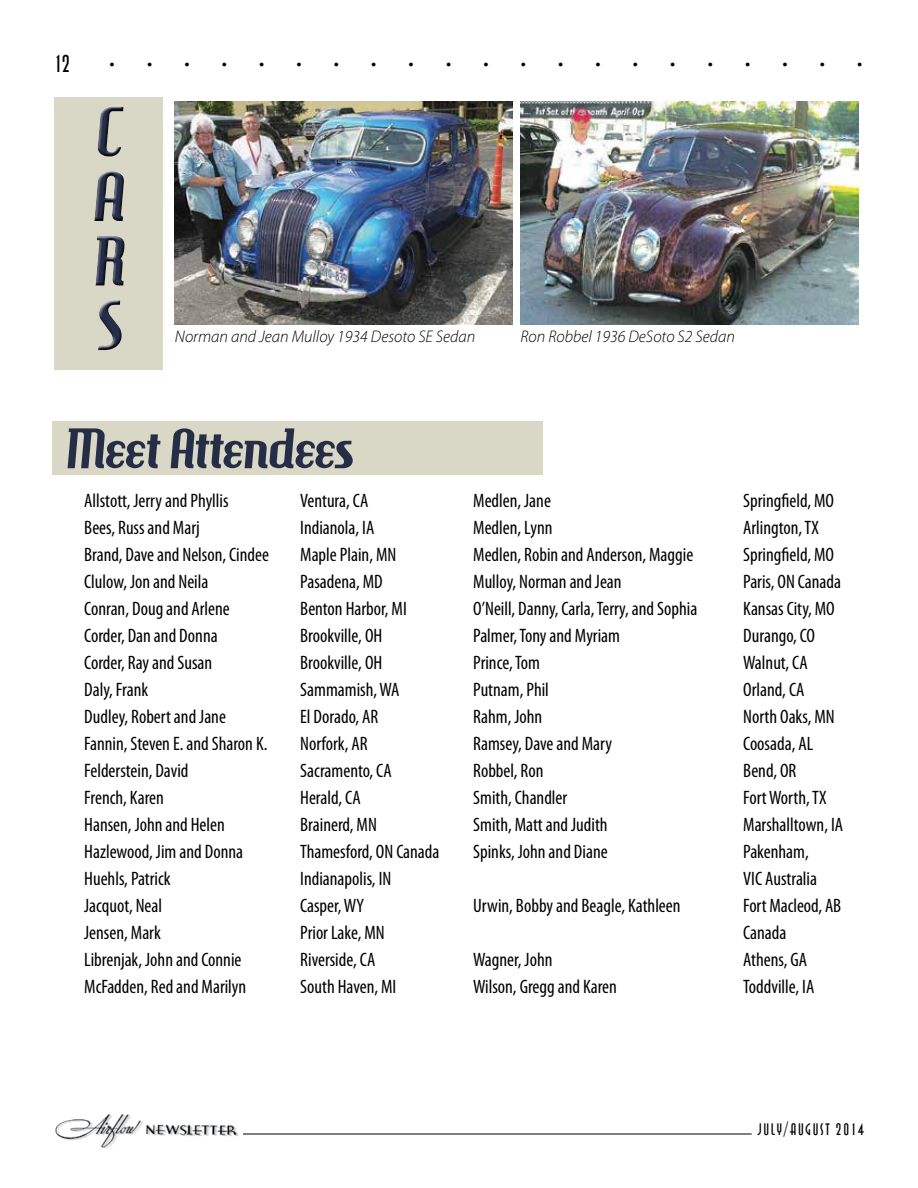
<style>
.page{position:relative;width:918px;height:1188px;background:#fff}
.page>*{position:absolute;margin:0;border:0;box-sizing:border-box;transform-origin:0 0}
.t1{font:67.5px/64.5px "Hamburger Heaven";color:#262d47;text-align:justify}
.t2{font:54px "Hamburger Heaven";color:#262d47}
.t3{font:24px "Anna";color:#000}
.t4{font:300 21px "Myriad Pro";color:#000}
.t5{font:condensed 19.5px/27px "Myriad Pro";color:#000}
.t6{font:italic 300 16.8px "Myriad Pro";color:#000}
.t7{font:16.5px "Anna";letter-spacing:.1em;color:#000}
</style>
<div class="page">
<img style="left:55px;top:1114px;width:184px;height:35px">
<hr style="left:243px;top:1134px;width:509px;height:1px;background:#000">
<div style="left:54px;top:97px;width:108px;height:272px;background:#d9d7c6"></div>
<div style="left:52px;top:421px;width:490px;height:54px;background:#d9d7c6"></div>
<div style="left:92px;top:105px;width:36px;height:248px;background:#000;opacity:.75"></div>
<img style="left:175px;top:102px;width:337px;height:222px">
<img style="left:521px;top:102px;width:337px;height:222px">
<p class="t3" style="left:54px;top:51px;width:18px">12</p>
<p class="t4" style="left:110px;top:50px;width:44px">• •</p>
<p class="t4" style="left:184px;top:50px;width:44px">• •</p>
<p class="t4" style="left:259px;top:50px;width:44px">• •</p>
<p class="t4" style="left:334px;top:50px;width:44px">• •</p>
<p class="t4" style="left:409px;top:50px;width:44px">• •</p>
<p class="t4" style="left:483px;top:50px;width:44px">• •</p>
<p class="t4" style="left:558px;top:50px;width:44px">• •</p>
<p class="t4" style="left:633px;top:50px;width:44px">• •</p>
<p class="t4" style="left:708px;top:50px;width:44px">• •</p>
<p class="t4" style="left:782px;top:50px;width:44px">• •</p>
<p class="t4" style="left:857px;top:50px;width:7px">•</p>
<h1 class="t1" style="left:92px;top:101px;width:34px">C A R S</h1>
<p class="t6" style="left:175px;top:326px;width:302px">Norman and Jean Mulloy 1934 Desoto SE Sedan</p>
<p class="t6" style="left:521px;top:326px;width:216px">Ron Robbel 1936 DeSoto S2 Sedan</p>
<p class="t2" style="left:65px;top:417px;width:290px">Meet Attendees</p>
<p class="t5" style="left:84px;top:487px;width:146px">Allstott, Jerry and Phyllis</p>
<p class="t5" style="left:300px;top:487px;width:70px">Ventura, CA</p>
<p class="t5" style="left:84px;top:514px;width:117px">Bees, Russ and Marj</p>
<p class="t5" style="left:300px;top:514px;width:76px">Indianola, IA</p>
<p class="t5" style="left:84px;top:541px;width:186px">Brand, Dave and Nelson, Cindee</p>
<p class="t5" style="left:300px;top:541px;width:98px">Maple Plain, MN</p>
<p class="t5" style="left:84px;top:568px;width:126px">Clulow, Jon and Neila</p>
<p class="t5" style="left:300px;top:568px;width:84px">Pasadena, MD</p>
<p class="t5" style="left:84px;top:595px;width:147px">Conran, Doug and Arlene</p>
<p class="t5" style="left:300px;top:595px;width:108px">Benton Harbor, MI</p>
<p class="t5" style="left:84px;top:622px;width:135px">Corder, Dan and Donna</p>
<p class="t5" style="left:300px;top:622px;width:84px">Brookville, OH</p>
<p class="t5" style="left:84px;top:649px;width:130px">Corder, Ray and Susan</p>
<p class="t5" style="left:300px;top:649px;width:84px">Brookville, OH</p>
<p class="t5" style="left:84px;top:676px;width:66px">Daly, Frank</p>
<p class="t5" style="left:300px;top:676px;width:101px">Sammamish, WA</p>
<p class="t5" style="left:84px;top:703px;width:143px">Dudley, Robert and Jane</p>
<p class="t5" style="left:300px;top:703px;width:79px">El Dorado, AR</p>
<p class="t5" style="left:84px;top:730px;width:185px">Fannin, Steven E. and Sharon K.</p>
<p class="t5" style="left:300px;top:730px;width:69px">Norfork, AR</p>
<p class="t5" style="left:84px;top:757px;width:106px">Felderstein, David</p>
<p class="t5" style="left:300px;top:757px;width:93px">Sacramento, CA</p>
<p class="t5" style="left:84px;top:784px;width:81px">French, Karen</p>
<p class="t5" style="left:300px;top:784px;width:62px">Herald, CA</p>
<p class="t5" style="left:84px;top:811px;width:142px">Hansen, John and Helen</p>
<p class="t5" style="left:300px;top:811px;width:78px">Brainerd, MN</p>
<p class="t5" style="left:84px;top:838px;width:160px">Hazlewood, Jim and Donna</p>
<p class="t5" style="left:300px;top:838px;width:141px">Thamesford, ON Canada</p>
<p class="t5" style="left:84px;top:865px;width:88px">Huehls, Patrick</p>
<p class="t5" style="left:300px;top:865px;width:93px">Indianapolis, IN</p>
<p class="t5" style="left:84px;top:892px;width:79px">Jacquot, Neal</p>
<p class="t5" style="left:300px;top:892px;width:65px">Casper, WY</p>
<p class="t5" style="left:84px;top:919px;width:78px">Jensen, Mark</p>
<p class="t5" style="left:300px;top:919px;width:86px">Prior Lake, MN</p>
<p class="t5" style="left:84px;top:946px;width:159px">Librenjak, John and Connie</p>
<p class="t5" style="left:300px;top:946px;width:77px">Riverside, CA</p>
<p class="t5" style="left:84px;top:973px;width:164px">McFadden, Red and Marilyn</p>
<p class="t5" style="left:300px;top:973px;width:98px">South Haven, MI</p>
<p class="t5" style="left:473px;top:487px;width:79px">Medlen, Jane</p>
<p class="t5" style="left:743px;top:487px;width:92px">Springfield, MO</p>
<p class="t5" style="left:473px;top:514px;width:81px">Medlen, Lynn</p>
<p class="t5" style="left:743px;top:514px;width:77px">Arlington, TX</p>
<p class="t5" style="left:473px;top:541px;width:222px">Medlen, Robin and Anderson, Maggie</p>
<p class="t5" style="left:743px;top:541px;width:92px">Springfield, MO</p>
<p class="t5" style="left:473px;top:568px;width:150px">Mulloy, Norman and Jean</p>
<p class="t5" style="left:743px;top:568px;width:99px">Paris, ON Canada</p>
<p class="t5" style="left:473px;top:595px;width:226px">O’Neill, Danny, Carla, Terry, and Sophia</p>
<p class="t5" style="left:743px;top:595px;width:93px">Kansas City, MO</p>
<p class="t5" style="left:473px;top:622px;width:148px">Palmer, Tony and Myriam</p>
<p class="t5" style="left:743px;top:622px;width:73px">Durango, CO</p>
<p class="t5" style="left:473px;top:649px;width:68px">Prince, Tom</p>
<p class="t5" style="left:743px;top:649px;width:66px">Walnut, CA</p>
<p class="t5" style="left:473px;top:676px;width:77px">Putnam, Phil</p>
<p class="t5" style="left:743px;top:676px;width:63px">Orland, CA</p>
<p class="t5" style="left:473px;top:703px;width:71px">Rahm, John</p>
<p class="t5" style="left:743px;top:703px;width:93px">North Oaks, MN</p>
<p class="t5" style="left:473px;top:730px;width:140px">Ramsey, Dave and Mary</p>
<p class="t5" style="left:743px;top:730px;width:72px">Coosada, AL</p>
<p class="t5" style="left:473px;top:757px;width:72px">Robbel, Ron</p>
<p class="t5" style="left:743px;top:757px;width:55px">Bend, OR</p>
<p class="t5" style="left:473px;top:784px;width:96px">Smith, Chandler</p>
<p class="t5" style="left:743px;top:784px;width:85px">Fort Worth, TX</p>
<p class="t5" style="left:473px;top:811px;width:136px">Smith, Matt and Judith</p>
<p class="t5" style="left:743px;top:811px;width:101px">Marshalltown, IA</p>
<p class="t5" style="left:473px;top:838px;width:136px">Spinks, John and Diane</p>
<p class="t5" style="left:743px;top:838px;width:75px">Pakenham,<br>VIC Australia</p>
<p class="t5" style="left:473px;top:892px;width:209px">Urwin, Bobby and Beagle, Kathleen</p>
<p class="t5" style="left:743px;top:892px;width:99px">Fort Macleod, AB<br>Canada</p>
<p class="t5" style="left:473px;top:946px;width:81px">Wagner, John</p>
<p class="t5" style="left:743px;top:946px;width:65px">Athens, GA</p>
<p class="t5" style="left:473px;top:973px;width:145px">Wilson, Gregg and Karen</p>
<p class="t5" style="left:743px;top:973px;width:73px">Toddville, IA</p>
<p class="t7" style="left:758px;top:1121px;width:107px">JULY/AUGUST 2014</p>
</div>
